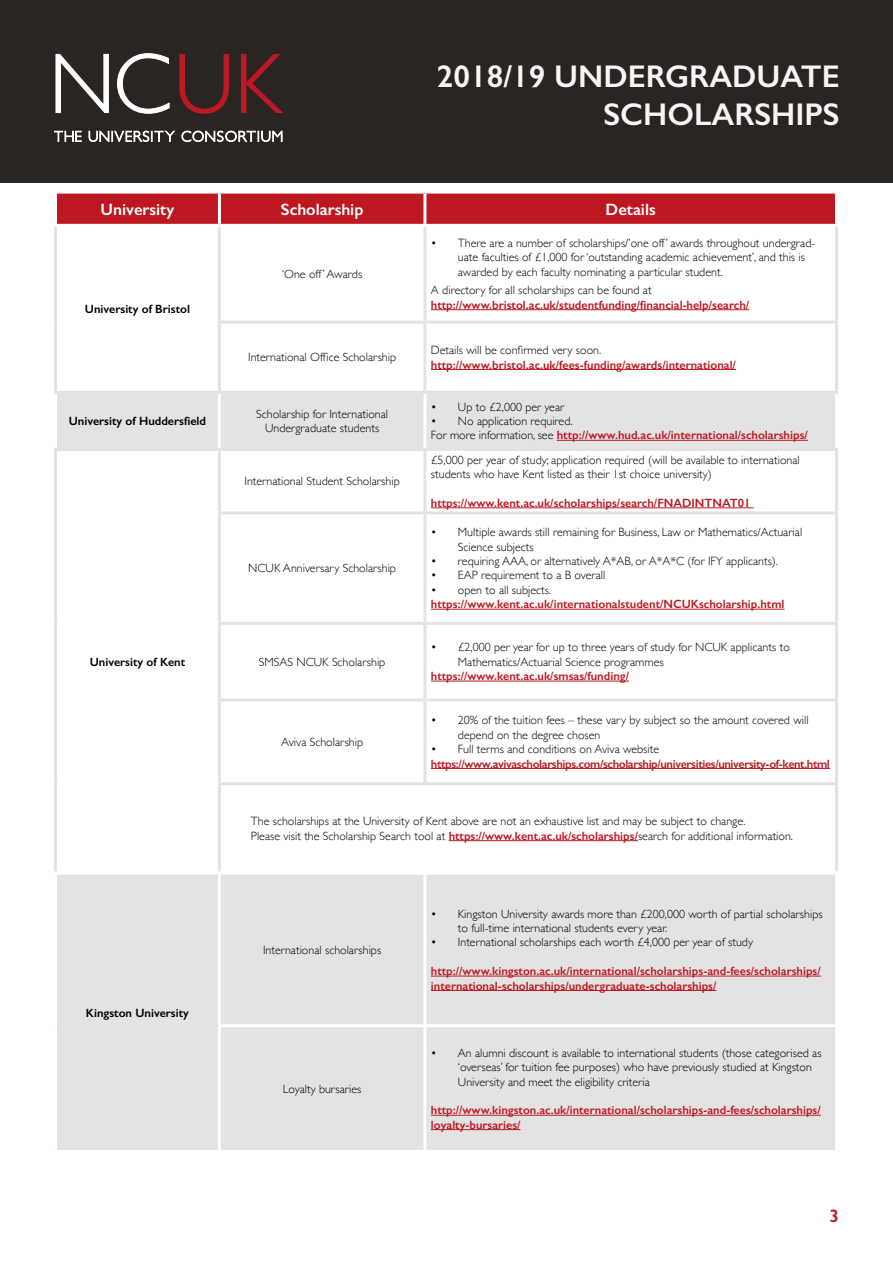
<style>
.page{position:relative;width:893px;height:1263px;background:#fff}
.page>*{position:absolute;margin:0;border:0;box-sizing:border-box;transform-origin:0 0}
.t1{font:600 31.5px/37.8px "Gill Sans";color:#f6f6f6;text-align:right}
.t2{font:600 18px "Gill Sans";color:#bd1822}
.t3{font:600 16.5px "Gill Sans";color:#fff}
.t4{font:300 12px/14.4px "Gill Sans";color:#000}
.t5{font:600 12px/14.4px "Gill Sans";color:#bd1822}
.t6{font:600 12px "Gill Sans";letter-spacing:-.03em;color:#bd1822}
.t7{font:600 12px "Gill Sans";color:#000}
.s1{font-weight:300;color:#000}
.s2{font-weight:600;color:#bd1822}
</style>
<div class="page">
<div style="left:0;top:0;width:893px;height:182px;background:#2a2522"></div>
<svg style="left:55px;top:54px;width:54px;height:59px"></svg>
<svg style="left:117px;top:53px;width:53px;height:61px"></svg>
<svg style="left:179px;top:54px;width:50px;height:60px"></svg>
<svg style="left:241px;top:53px;width:42px;height:60px"></svg>
<svg style="left:54px;top:131px;width:28px;height:11px"></svg>
<svg style="left:89px;top:131px;width:86px;height:11px"></svg>
<svg style="left:181px;top:131px;width:101px;height:11px"></svg>
<div style="left:57px;top:194px;width:778px;height:30px;background:#bd1822"></div>
<div style="left:57px;top:394px;width:778px;height:756px;background:#e3e3e3"></div>
<svg style="left:57px;top:451px;width:778px;height:421px"></svg>
<hr style="left:423px;top:194px;width:3px;height:30px;background:#fff">
<hr style="left:218px;top:394px;width:3px;height:54px;background:#fff">
<hr style="left:423px;top:394px;width:3px;height:54px;background:#fff">
<hr style="left:423px;top:875px;width:3px;height:149px;background:#fff">
<hr style="left:423px;top:1027px;width:3px;height:123px;background:#fff">
<hr style="left:218px;top:194px;width:3px;height:30px;background:#fff">
<hr style="left:423px;top:227px;width:3px;height:94px;background:#e3e3e3">
<hr style="left:835px;top:227px;width:3px;height:94px;background:#e3e3e3">
<hr style="left:425px;top:321px;width:413px;height:3px;background:#e3e3e3">
<hr style="left:835px;top:324px;width:3px;height:67px;background:#e3e3e3">
<hr style="left:425px;top:391px;width:413px;height:3px;background:#e3e3e3">
<hr style="left:54px;top:227px;width:3px;height:95px;background:#e3e3e3">
<hr style="left:218px;top:227px;width:3px;height:94px;background:#e3e3e3">
<hr style="left:54px;top:322px;width:3px;height:69px;background:#e3e3e3">
<hr style="left:54px;top:391px;width:165px;height:3px;background:#e3e3e3">
<hr style="left:218px;top:321px;width:207px;height:3px;background:#e3e3e3">
<hr style="left:218px;top:324px;width:3px;height:67px;background:#e3e3e3">
<hr style="left:423px;top:324px;width:3px;height:67px;background:#e3e3e3">
<hr style="left:219px;top:391px;width:206px;height:3px;background:#e3e3e3">
<hr style="left:54px;top:448px;width:165px;height:3px;background:#e3e3e3">
<hr style="left:54px;top:451px;width:3px;height:62px;background:#e3e3e3">
<hr style="left:54px;top:513px;width:3px;height:110px;background:#e3e3e3">
<hr style="left:54px;top:623px;width:3px;height:77px;background:#e3e3e3">
<hr style="left:54px;top:700px;width:3px;height:84px;background:#e3e3e3">
<hr style="left:54px;top:784px;width:3px;height:88px;background:#e3e3e3">
<hr style="left:219px;top:448px;width:206px;height:3px;background:#e3e3e3">
<hr style="left:218px;top:451px;width:3px;height:60px;background:#e3e3e3">
<hr style="left:425px;top:448px;width:413px;height:3px;background:#e3e3e3">
<hr style="left:423px;top:451px;width:3px;height:60px;background:#e3e3e3">
<hr style="left:835px;top:451px;width:3px;height:60px;background:#e3e3e3">
<hr style="left:218px;top:511px;width:207px;height:3px;background:#e3e3e3">
<hr style="left:218px;top:514px;width:3px;height:108px;background:#e3e3e3">
<hr style="left:218px;top:622px;width:207px;height:3px;background:#e3e3e3">
<hr style="left:218px;top:625px;width:3px;height:73px;background:#e3e3e3">
<hr style="left:218px;top:698px;width:207px;height:3px;background:#e3e3e3">
<hr style="left:218px;top:701px;width:3px;height:81px;background:#e3e3e3">
<hr style="left:425px;top:511px;width:413px;height:3px;background:#e3e3e3">
<hr style="left:423px;top:514px;width:3px;height:108px;background:#e3e3e3">
<hr style="left:835px;top:514px;width:3px;height:108px;background:#e3e3e3">
<hr style="left:425px;top:622px;width:413px;height:3px;background:#e3e3e3">
<hr style="left:423px;top:625px;width:3px;height:73px;background:#e3e3e3">
<hr style="left:835px;top:625px;width:3px;height:73px;background:#e3e3e3">
<hr style="left:425px;top:698px;width:413px;height:3px;background:#e3e3e3">
<hr style="left:423px;top:701px;width:3px;height:81px;background:#e3e3e3">
<hr style="left:835px;top:701px;width:3px;height:81px;background:#e3e3e3">
<hr style="left:218px;top:782px;width:207px;height:3px;background:#e3e3e3">
<hr style="left:218px;top:785px;width:3px;height:87px;background:#e3e3e3">
<hr style="left:425px;top:782px;width:413px;height:3px;background:#e3e3e3">
<hr style="left:835px;top:785px;width:3px;height:87px;background:#e3e3e3">
<hr style="left:219px;top:872px;width:206px;height:3px;background:#fff">
<hr style="left:425px;top:872px;width:413px;height:3px;background:#fff">
<hr style="left:221px;top:1024px;width:204px;height:3px;background:#fff">
<hr style="left:425px;top:1024px;width:413px;height:3px;background:#fff">
<hr style="left:54px;top:872px;width:165px;height:3px;background:#fff">
<hr style="left:218px;top:875px;width:3px;height:151px;background:#fff">
<hr style="left:218px;top:1026px;width:3px;height:124px;background:#fff">
<hr style="left:431px;top:309px;width:318px;height:1px;background:#bd1822">
<hr style="left:431px;top:369px;width:305px;height:1px;background:#bd1822">
<hr style="left:557px;top:440px;width:251px;height:1px;background:#bd1822">
<hr style="left:431px;top:507px;width:323px;height:1px;background:#bd1822">
<hr style="left:431px;top:609px;width:353px;height:1px;background:#bd1822">
<hr style="left:431px;top:681px;width:198px;height:1px;background:#bd1822">
<hr style="left:431px;top:768px;width:399px;height:1px;background:#bd1822">
<hr style="left:449px;top:840px;width:189px;height:1px;background:#bd1822">
<hr style="left:431px;top:976px;width:390px;height:1px;background:#bd1822">
<hr style="left:431px;top:990px;width:285px;height:1px;background:#bd1822">
<hr style="left:431px;top:1115px;width:390px;height:1px;background:#bd1822">
<hr style="left:431px;top:1129px;width:90px;height:1px;background:#bd1822">
<h1 class="t1" style="left:437px;top:57px;width:404px">2018/19 UNDERGRADUATE<br>SCHOLARSHIPS</h1>
<h3 class="t3" style="left:101px;top:199px;width:75px">University</h3>
<h3 class="t3" style="left:281px;top:199px;width:84px">Scholarship</h3>
<h3 class="t3" style="left:606px;top:199px;width:52px">Details</h3>
<p class="t7" style="left:85px;top:302px;width:107px">University of Bristol</p>
<p class="t4" style="left:282px;top:266px;width:82px">‘One off’ Awards</p>
<p class="t4" style="left:248px;top:350px;width:149px">International Office Scholarship</p>
<p class="t7" style="left:69px;top:414px;width:139px">University of Huddersfield</p>
<p class="t4" style="left:256px;top:406px;width:134px;text-align:center">Scholarship for International<br>Undergraduate students</p>
<p class="t4" style="left:245px;top:474px;width:157px">International Student Scholarship</p>
<p class="t7" style="left:90px;top:654px;width:97px">University of Kent</p>
<p class="t4" style="left:248px;top:561px;width:149px">NCUK Anniversary Scholarship</p>
<p class="t4" style="left:259px;top:654px;width:128px">SMSAS NCUK Scholarship</p>
<p class="t4" style="left:281px;top:734px;width:83px">Aviva Scholarship</p>
<p class="t4" style="left:458px;top:235px;width:359px;text-indent:-27px">• There are a number of scholarships/’one off’ awards throughout undergrad&shy;uate faculties of £1,000 for ‘outstanding academic achievement’, and this is awarded by each faculty nominating a particular student.</p>
<p class="t4" style="left:431px;top:283px;width:222px">A directory for all scholarships can be found at</p>
<p class="t5" style="left:431px;top:297px;width:320px">http://www.bristol.ac.uk/studentfunding/financial-help/search/</p>
<p class="t4" style="left:431px;top:342px;width:172px">Details will be confirmed very soon.</p>
<p class="t5" style="left:431px;top:357px;width:307px">http://www.bristol.ac.uk/fees-funding/awards/international/</p>
<p class="t4" style="left:431px;top:399px;width:135px">• Up to £2,000 per year</p>
<p class="t5" style="left:431px;top:414px;width:378px"><span class="s1">• No application required.<br>For more information, see</span> http://www.hud.ac.uk/international/scholarships/</p>
<p class="t4" style="left:431px;top:452px;width:370px">£5,000 per year of study; application required (will be available to international students who have Kent listed as their 1st choice university)</p>
<p class="t5" style="left:431px;top:496px;width:321px">https://www.kent.ac.uk/scholarships/search/FNADINTNAT01</p>
<p class="t4" style="left:458px;top:525px;width:346px;text-indent:-27px">• Multiple awards still remaining for Business, Law or Mathematics/Actuarial<br>Science subjects</p>
<p class="t4" style="left:431px;top:553px;width:349px">• requiring AAA, or alternatively A*AB, or A*A*C (for IFY applicants).</p>
<p class="t4" style="left:431px;top:568px;width:176px">• EAP requirement to a B overall</p>
<p class="t4" style="left:431px;top:582px;width:122px">• open to all subjects.</p>
<p class="t5" style="left:431px;top:597px;width:355px">https://www.kent.ac.uk/internationalstudent/NCUKscholarship.html</p>
<p class="t4" style="left:458px;top:640px;width:333px;text-indent:-27px">• £2,000 per year for up to three years of study for NCUK applicants to<br>Mathematics/Actuarial Science programmes</p>
<p class="t5" style="left:431px;top:669px;width:200px">https://www.kent.ac.uk/smsas/funding/</p>
<p class="t4" style="left:458px;top:713px;width:352px;text-indent:-27px">• 20% of the tuition fees – these vary by subject so the amount covered will depend on the degree chosen</p>
<p class="t4" style="left:431px;top:741px;width:230px">• Full terms and conditions on Aviva website</p>
<p class="t6" style="left:431px;top:756px;width:400px">https://www.avivascholarships.com/scholarship/universities/university-of-kent.html</p>
<p class="t4" style="left:251px;top:814px;width:544px">The scholarships at the University of Kent above are not an exhaustive list and may be subject to change.<br>Please visit the Scholarship Search tool at <span class="s2">https://www.kent.ac.uk/scholarships/</span>search for additional information.</p>
<p class="t7" style="left:86px;top:1005px;width:105px">Kingston University</p>
<p class="t4" style="left:263px;top:942px;width:120px">International scholarships</p>
<p class="t4" style="left:283px;top:1081px;width:80px">Loyalty bursaries</p>
<p class="t4" style="left:458px;top:906px;width:366px;text-indent:-27px">• Kingston University awards more than £200,000 worth of partial scholarships to full-time international students every year.</p>
<p class="t4" style="left:431px;top:935px;width:324px">• International scholarships each worth £4,000 per year of study</p>
<p class="t5" style="left:431px;top:964px;width:391px">http://www.kingston.ac.uk/international/scholarships-and-fees/scholarships/ international-scholarships/undergraduate-scholarships/</p>
<p class="t4" style="left:458px;top:1045px;width:365px;text-indent:-27px">• An alumni discount is available to international students (those categorised as ‘overseas’ for tuition fee purposes) who have previously studied at Kingston<br>University and meet the eligibility criteria</p>
<p class="t5" style="left:431px;top:1103px;width:391px">http://www.kingston.ac.uk/international/scholarships-and-fees/scholarships/ loyalty-bursaries/</p>
<h2 class="t2" style="left:829px;top:1205px;width:11px">3</h2>
</div>
